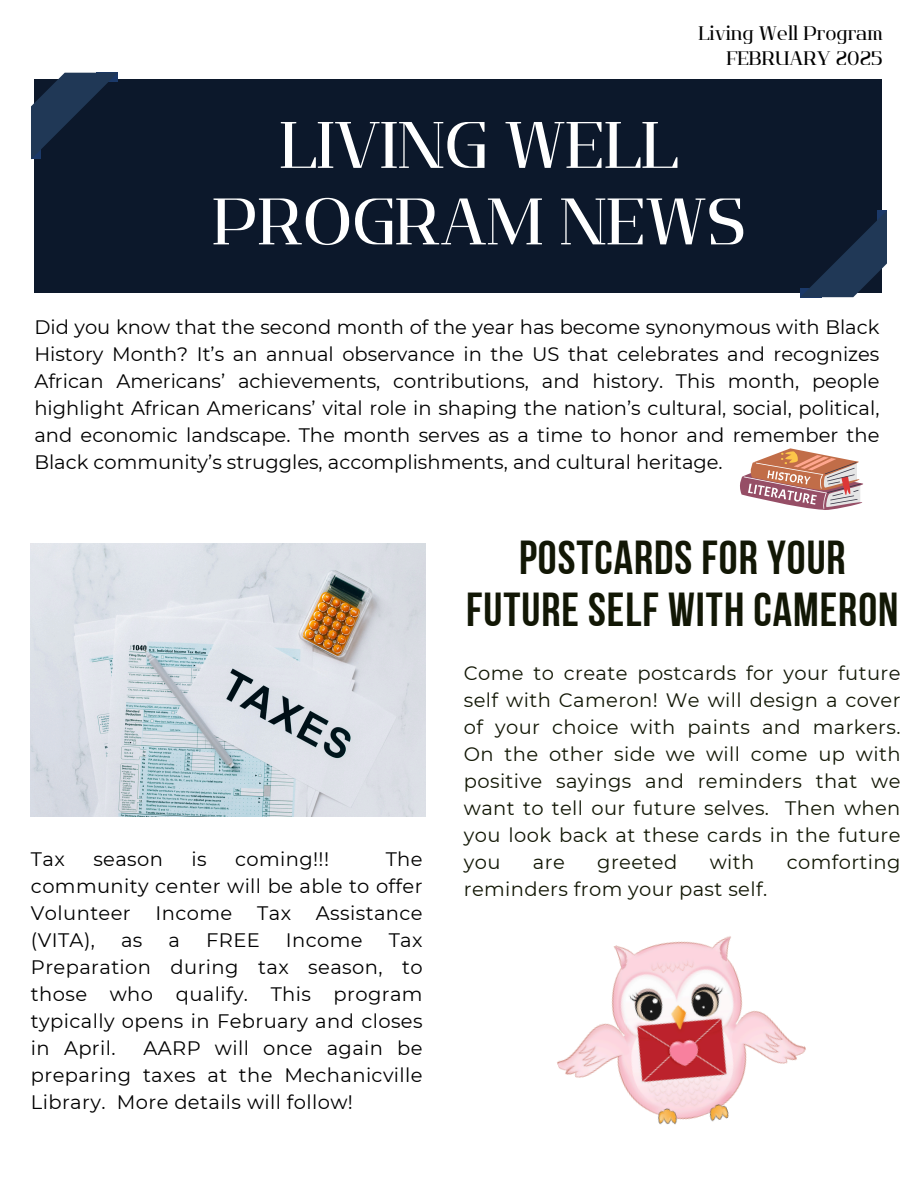
<style>
.page{position:relative;width:918px;height:1188px;background:#fff}
.page>*{position:absolute;margin:0;border:0;box-sizing:border-box;transform-origin:0 0}
.t1{font:65.55px/76.5px "Flatory Serif 400";color:#fff;text-align:center}
.t2{font:47.55px/52.5px "Bebas Neue Cyrillic";letter-spacing:.02em;color:#121705;text-align:center}
.t3{font:19.5px/26.8px "Montserrat";color:#000;text-align:justify}
.t4{font:19.5px/27px "Montserrat";letter-spacing:.02em;color:#121705;text-align:justify}
.t5{font:19.5px/27px "Montserrat";letter-spacing:.02em;color:#000001;text-align:justify}
.t6{font:19.5px "Flatory Serif 400";color:#000}
</style>
<div class="page">
<div style="left:34px;top:79px;width:848px;height:214px;background:#0c182b"></div>
<svg style="left:31px;top:73px;width:87px;height:86px"></svg>
<svg style="left:800px;top:211px;width:87px;height:86px"></svg>
<svg style="left:740px;top:448px;width:123px;height:62px"></svg>
<img style="left:557px;top:936px;width:249px;height:189px">
<img style="left:31px;top:543px;width:395px;height:273px">
<p class="t6" style="left:699px;top:22px;width:186px">Living Well Program</p>
<h3 class="t6" style="left:726px;top:47px;width:158px">FEBRUARY 2025</h3>
<p class="t1" style="left:212px;top:107px;width:535px">LIVING WELL<br>PROGRAM NEWS</p>
<p class="t3" style="left:34px;top:314px;width:847px">Did you know that the second month of the year has become synonymous with Black History Month? It’s an annual observance in the US that celebrates and recognizes African Americans’ achievements, contributions, and history. This month, people highlight African Americans’ vital role in shaping the nation’s cultural, social, political, and economic landscape. The month serves as a time to honor and remember the Black community’s struggles, accomplishments, and cultural heritage.</p>
<p class="t5" style="left:31px;top:846px;width:393px;text-indent:355px">The community center will be able to offer Volunteer</p>
<p class="t5" style="left:31px;top:846px;width:35px">Tax</p>
<p class="t5" style="left:93px;top:846px;width:71px">season</p>
<p class="t5" style="left:192px;top:846px;width:17px">is</p>
<p class="t5" style="left:235px;top:846px;width:96px">coming!!!</p>
<p class="t5" style="left:156px;top:900px;width:78px">Income</p>
<p class="t5" style="left:257px;top:900px;width:35px">Tax</p>
<p class="t5" style="left:316px;top:900px;width:108px">Assistance</p>
<p class="t5" style="left:31px;top:927px;width:65px">(VITA),</p>
<p class="t5" style="left:121px;top:927px;width:23px">as</p>
<p class="t5" style="left:169px;top:927px;width:13px">a</p>
<p class="t5" style="left:206px;top:927px;width:55px">FREE</p>
<p class="t5" style="left:286px;top:927px;width:78px">Income</p>
<p class="t5" style="left:31px;top:927px;width:393px;text-indent:358px">Tax Preparation during tax season, to those who qualify. This program typically opens in February and closes in April.</p>
<p class="t5" style="left:31px;top:1035px;width:393px;text-indent:113px">AARP will once again be preparing taxes at the Mechanicville Library. More details will follow!</p>
<p class="t2" style="left:466px;top:536px;width:434px">POSTCARDS FOR YOUR<br>FUTURE SELF WITH CAMERON</p>
<h1 class="t4" style="left:464px;top:660px;width:438px">Come to create postcards for your future self with Cameron! We will design a cover of your choice with paints and markers.<br>On the other side we will come up with positive sayings and reminders that we want to tell our future selves. Then when you look back at these cards in the future you</h1>
<h1 class="t4" style="left:533px;top:849px;width:33px">are</h1>
<h1 class="t4" style="left:597px;top:849px;width:81px">greeted</h1>
<h1 class="t4" style="left:710px;top:849px;width:46px">with</h1>
<h1 class="t4" style="left:787px;top:849px;width:115px">comforting</h1>
<h1 class="t4" style="left:464px;top:876px;width:305px">reminders from your past self.</h1>
</div>
